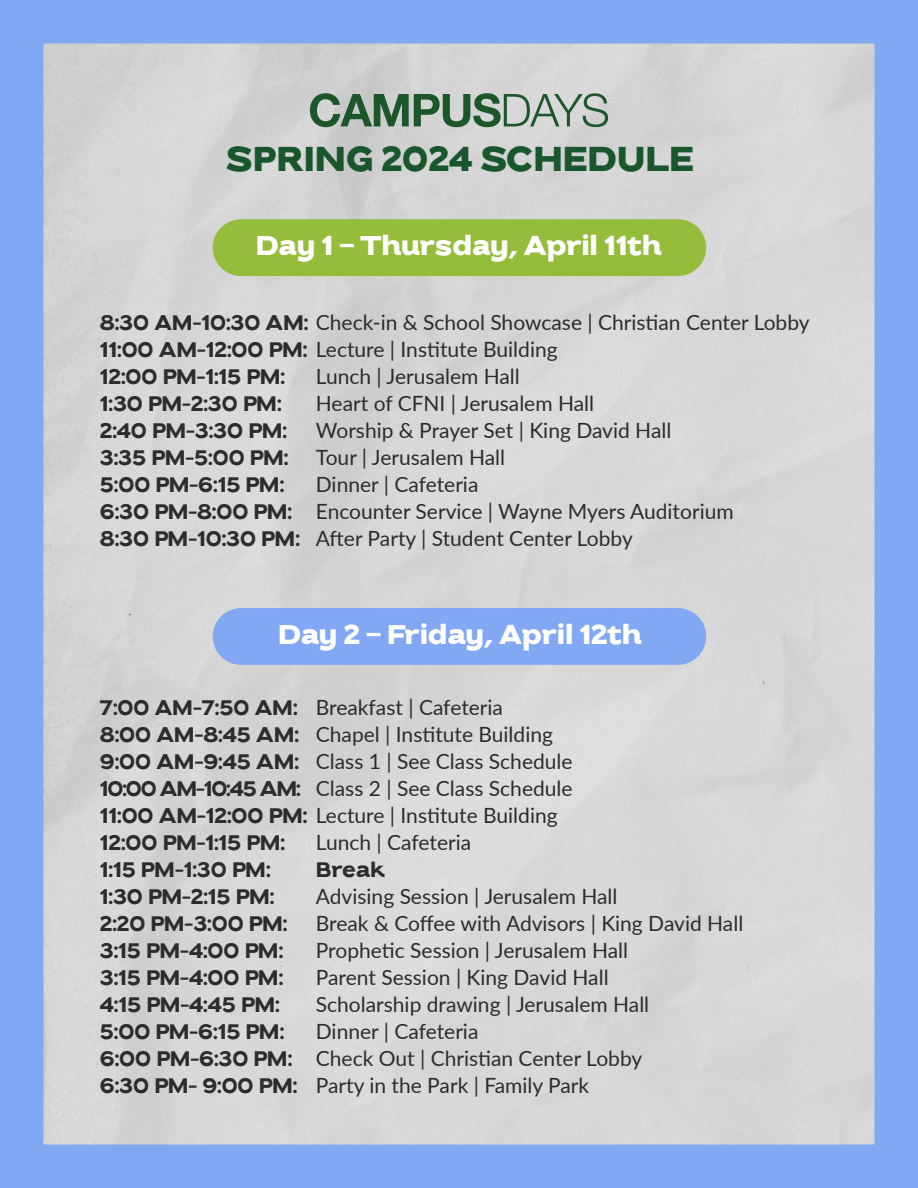
<style>
.page{position:relative;width:918px;height:1188px;background:#fff}
.page>*{position:absolute;margin:0;border:0;box-sizing:border-box;transform-origin:0 0}
.t1{font:800 34.5px "Ezra";color:#18562c}
.t2{font:800 27px "Ezra";color:#fff}
.t3{font:21px "Lato";color:#2b2c2b}
.t4{font:700 21px "Ezra";color:#2b2c2b}
.s1{font-family:"Ezra";font-weight:700}
</style>
<div class="page">
<div style="left:45px;top:45px;width:828px;height:1098px;background:#d7d7d7"></div>
<div style="left:0;top:0;width:918px;height:1188px;border:44px solid #82a8f4"></div>
<svg style="left:310px;top:93px;width:298px;height:34px;background:#879f8d"></svg>
<div style="left:213px;top:219px;width:493px;height:57px;background:#95bd3c;border-radius:28px"></div>
<div style="left:213px;top:608px;width:493px;height:57px;background:#82a8f4;border-radius:28px"></div>
<p class="t1" style="left:226px;top:139px;width:469px">SPRING 2024 SCHEDULE</p>
<p class="t2" style="left:256px;top:230px;width:408px">Day 1 - Thursday, April 11th</p>
<p class="t3" style="left:100px;top:307px;width:711px"><span class="s1">8:30 AM–10:30 AM:</span> Check-in &amp; School Showcase | Christian Center Lobby</p>
<p class="t3" style="left:100px;top:334px;width:459px"><span class="s1">11:00 AM–12:00 PM:</span> Lecture | Institute Building</p>
<p class="t4" style="left:100px;top:365px;width:187px">12:00 PM–1:15 PM:</p>
<p class="t3" style="left:316px;top:361px;width:205px">Lunch | Jerusalem Hall</p>
<p class="t4" style="left:100px;top:392px;width:183px">1:30 PM–2:30 PM:</p>
<p class="t3" style="left:316px;top:388px;width:280px">Heart of CFNI | Jerusalem Hall</p>
<p class="t4" style="left:100px;top:419px;width:189px">2:40 PM–3:30 PM:</p>
<p class="t3" style="left:316px;top:415px;width:357px">Worship &amp; Prayer Set | King David Hall</p>
<p class="t4" style="left:100px;top:446px;width:190px">3:35 PM–5:00 PM:</p>
<p class="t3" style="left:316px;top:442px;width:191px">Tour | Jerusalem Hall</p>
<p class="t4" style="left:100px;top:473px;width:186px">5:00 PM–6:15 PM:</p>
<p class="t3" style="left:316px;top:469px;width:164px">Dinner | Cafeteria</p>
<p class="t3" style="left:100px;top:496px;width:635px"><span class="s1">6:30 PM–8:00 PM:</span> Encounter Service | Wayne Myers Auditorium</p>
<p class="t3" style="left:100px;top:523px;width:535px"><span class="s1">8:30 PM–10:30 PM:</span> After Party | Student Center Lobby</p>
<p class="t2" style="left:278px;top:619px;width:366px">Day 2 - Friday, April 12th</p>
<p class="t3" style="left:100px;top:692px;width:405px"><span class="s1">7:00 AM–7:50 AM:</span> Breakfast | Cafeteria</p>
<p class="t3" style="left:100px;top:719px;width:455px"><span class="s1">8:00 AM–8:45 AM:</span> Chapel | Institute Building</p>
<p class="t3" style="left:100px;top:746px;width:474px"><span class="s1">9:00 AM–9:45 AM:</span> Class 1 | See Class Schedule</p>
<p class="t3" style="left:100px;top:773px;width:474px"><span class="s1">10:00 AM–10:45 AM:</span> Class 2 | See Class Schedule</p>
<p class="t3" style="left:100px;top:800px;width:459px"><span class="s1">11:00 AM–12:00 PM:</span> Lecture | Institute Building</p>
<p class="t4" style="left:100px;top:831px;width:187px">12:00 PM–1:15 PM:</p>
<p class="t3" style="left:316px;top:827px;width:157px">Lunch | Cafeteria</p>
<p class="t4" style="left:100px;top:858px;width:172px">1:15 PM–1:30 PM:</p>
<p class="t4" style="left:316px;top:858px;width:70px">Break</p>
<p class="t4" style="left:100px;top:885px;width:176px">1:30 PM–2:15 PM:</p>
<p class="t3" style="left:316px;top:881px;width:303px">Advising Session | Jerusalem Hall</p>
<p class="t4" style="left:100px;top:912px;width:189px">2:20 PM–3:00 PM:</p>
<p class="t3" style="left:316px;top:908px;width:429px">Break &amp; Coffee with Advisors | King David Hall</p>
<p class="t4" style="left:100px;top:939px;width:185px">3:15 PM–4:00 PM:</p>
<p class="t3" style="left:316px;top:935px;width:314px">Prophetic Session | Jerusalem Hall</p>
<p class="t4" style="left:100px;top:966px;width:185px">3:15 PM–4:00 PM:</p>
<p class="t3" style="left:316px;top:962px;width:294px">Parent Session | King David Hall</p>
<p class="t4" style="left:100px;top:993px;width:181px">4:15 PM–4:45 PM:</p>
<p class="t3" style="left:316px;top:989px;width:335px">Scholarship drawing | Jerusalem Hall</p>
<p class="t4" style="left:100px;top:1020px;width:186px">5:00 PM–6:15 PM:</p>
<p class="t3" style="left:316px;top:1016px;width:164px">Dinner | Cafeteria</p>
<p class="t3" style="left:100px;top:1043px;width:544px"><span class="s1">6:00 PM–6:30 PM:</span> Check Out | Christian Center Lobby</p>
<p class="t3" style="left:100px;top:1070px;width:491px"><span class="s1">6:30 PM– 9:00 PM:</span> Party in the Park | Family Park</p>
</div>
